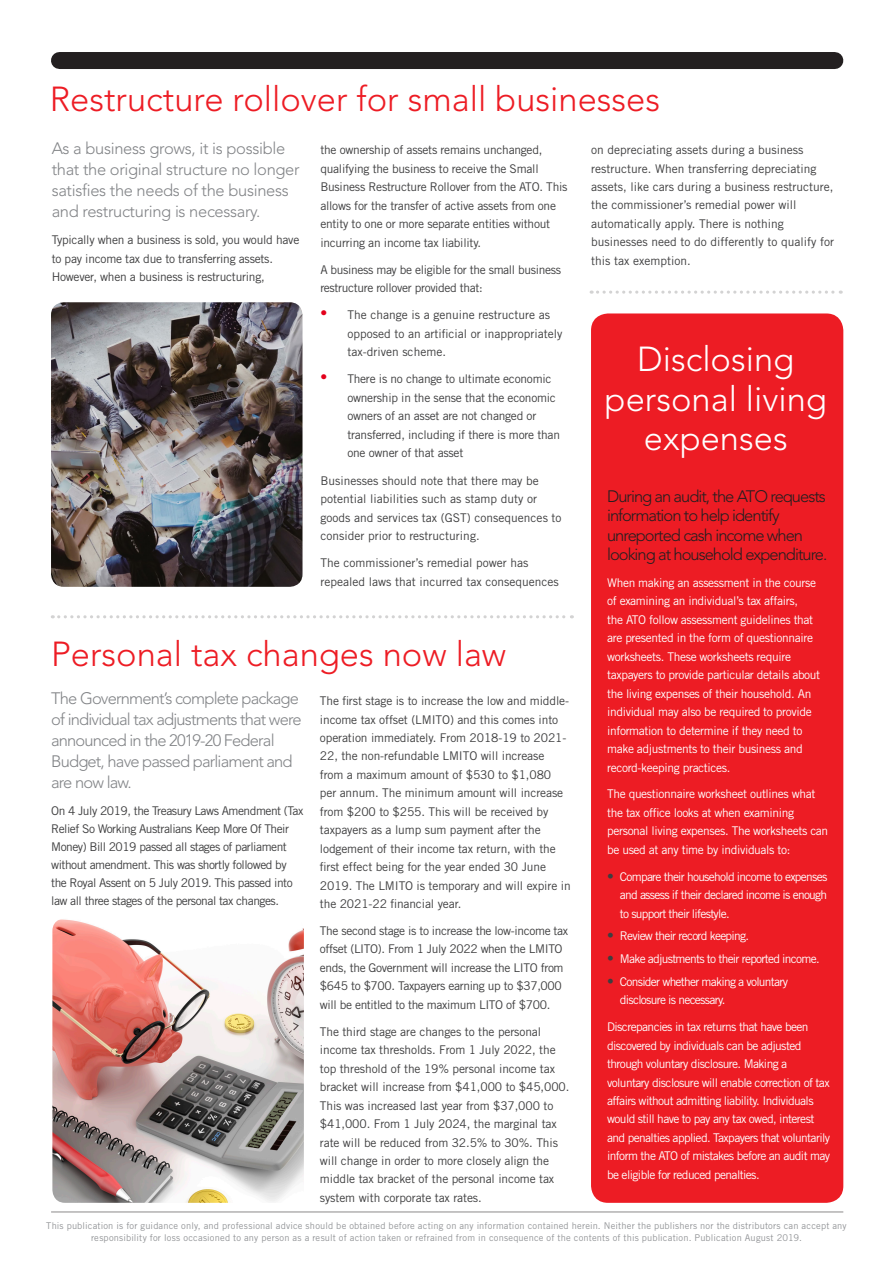
<style>
.page{position:relative;width:893px;height:1263px;background:#fff}
.page>*{position:absolute;margin:0;border:0;box-sizing:border-box;transform-origin:0 0}
.Body_Text{font:300 34.5px "Avenir LT Std";color:#ed1c24}
.t1{font:300 34.5px/39px "Avenir LT Std";color:#fff;text-align:center}
.t2{font:300 16.5px/21px "Avenir LT Std";letter-spacing:-.05em;color:#828487}
.t3{font:300 16.5px/21px "Avenir LT Std";letter-spacing:-.02em;color:#828487}
.t4{font:300 16.5px/19.5px "Avenir LT Std";letter-spacing:-.06em;color:#231f20}
.Body_Text-2{font:12px/18.5px "Trade Gothic LT Std";letter-spacing:-.01em;color:#3e3e3f}
.Body_Text-3{font:12px/18.5px "Trade Gothic LT Std";letter-spacing:-.05em;color:#fff}
.Body_Text-4{font:12px/18.5px "Trade Gothic LT Std";letter-spacing:-.03em;color:#fff}
.Body_Text-5{font:12px/18.5px "Trade Gothic LT Std";letter-spacing:-.03em;color:#3e3e3f}
.Body_Text-6{font:12px/18px "Trade Gothic LT Std";letter-spacing:-.04em;color:#3e3e3f}
.t5{font:9.3px/12px "Trade Gothic LT Std";letter-spacing:.02em;color:#939598;text-align:center}
.s1{font-family:"Myriad Pro";font-size:24px;color:#e3001b}
.s2{font-weight:300;font-size:13.5px;color:#3e3e3f}
</style>
<div class="page">
<div style="left:591px;top:313px;width:252px;height:890px;background:#ed1c24;border-radius:17px"></div>
<hr style="left:51px;top:1211px;width:792px;height:1px;background:#231f20">
<img style="left:51px;top:302px;width:251px;height:285px">
<img style="left:52px;top:919px;width:252px;height:284px">
<svg style="left:59px;top:615px;width:513px;height:3px"></svg>
<svg style="left:591px;top:290px;width:250px;height:4px"></svg>
<div style="left:59px;top:52px;width:776px;height:17px;background:#231f20"></div>
<p class="Body_Text" style="left:50px;top:79px;width:612px">Restructure rollover for small businesses</p>
<p class="t3" style="left:52px;top:138px;width:249px">As a business grows, it is possible that the original structure no longer satisfies the needs of the business and restructuring is necessary.</p>
<p class="Body_Text-2" style="left:52px;top:230px;width:249px">Typically when a business is sold, you would have to pay income tax due to transferring assets.<br>However, when a business is restructuring,</p>
<p class="Body_Text-2" style="left:320px;top:140px;width:249px">the ownership of assets remains unchanged, qualifying the business to receive the Small Business Restructure Rollover from the ATO. This allows for the transfer of active assets from one entity to one or more separate entities without incurring an income tax liability.</p>
<p class="Body_Text-5" style="left:320px;top:260px;width:242px">A business may be eligible for the small business restructure rollover provided that:</p>
<p class="Body_Text-2" style="left:347px;top:306px;width:216px;text-indent:-27px"><span class="s1">•</span> The change is a genuine restructure as opposed to an artificial or inappropriately tax-driven scheme.</p>
<p class="Body_Text-2" style="left:347px;top:370px;width:214px;text-indent:-27px"><span class="s1">•</span> There is no change to ultimate economic ownership in the sense that the economic owners of an asset are not changed or transferred, including if there is more than one owner of that asset</p>
<p class="Body_Text-2" style="left:320px;top:471px;width:243px">Businesses should note that there may be potential liabilities such as stamp duty or goods and services tax (GST) consequences to consider prior to restructuring.</p>
<p class="Body_Text-2" style="left:320px;top:553px;width:240px">The commissioner’s remedial power has repealed laws that incurred tax consequences</p>
<p class="Body_Text" style="left:51px;top:633px;width:457px">Personal tax changes now law</p>
<p class="t2" style="left:51px;top:688px;width:252px">The Government’s complete package of individual tax adjustments that were announced in the 2019-20 Federal<br>Budget, have passed parliament and are now law.</p>
<p class="Body_Text-6" style="left:51px;top:801px;width:254px">On 4 July 2019, the Treasury Laws Amendment (Tax Relief So Working Australians Keep More Of Their Money) Bill 2019 passed all stages of parliament without amendment. This was shortly followed by the Royal Assent on 5 July 2019. This passed into law all three stages of the personal tax changes.</p>
<p class="Body_Text-2" style="left:320px;top:691px;width:252px">The first stage is to increase the low and middle&shy;income tax offset (LMITO) and this comes into operation immediately. From 2018-19 to 2021- 22, the non-refundable LMITO will increase from a maximum amount of $530 to $1,080 per annum. The minimum amount will increase from $200 to $255. This will be received by taxpayers as a lump sum payment after the lodgement of their income tax return, with the first effect being for the year ended 30 June 2019. The LMITO is temporary and will expire in the 2021-22 financial year.</p>
<p class="Body_Text-5" style="left:320px;top:921px;width:250px">The second stage is to increase the low-income tax offset (LITO). From 1 July 2022 when the LMITO ends, the Government will increase the LITO from $645 to $700. Taxpayers earning up to $37,000 will be entitled to the maximum LITO of $700.</p>
<p class="Body_Text-2" style="left:320px;top:1022px;width:251px">The third stage are changes to the personal income tax thresholds. From 1 July 2022, the top threshold of the 19% personal income tax bracket will increase from $41,000 to $45,000.<br>This was increased last year from $37,000 to $41,000. From 1 July 2024, the marginal tax rate will be reduced from 32.5% to 30%. This will change in order to more closely align the middle tax bracket of the personal income tax system with corporate tax rates.</p>
<p class="Body_Text-2" style="left:591px;top:140px;width:244px">on depreciating assets during a business restructure. When transferring depreciating assets, like cars during a business restructure, the commissioner’s remedial power will automatically apply. There is nothing businesses need to do differently to qualify for this tax exemption.</p>
<p class="t1" style="left:605px;top:340px;width:224px">Disclosing personal living expenses</p>
<p class="t4" style="left:607px;top:486px;width:222px">During an audit, the ATO requests information to help identify unreported cash income when looking at household expenditure.</p>
<p class="Body_Text-4" style="left:607px;top:573px;width:215px">When making an assessment in the course of examining an individual’s tax affairs,<br>the ATO follow assessment guidelines that are presented in the form of questionnaire worksheets. These worksheets require taxpayers to provide particular details about the living expenses of their household. An individual may also be required to provide information to determine if they need to make adjustments to their business and record-keeping practices.</p>
<p class="Body_Text-4" style="left:607px;top:785px;width:223px">The questionnaire worksheet outlines what the tax office looks at when examining personal living expenses. The worksheets can be used at any time by individuals to:</p>
<p class="Body_Text-3" style="left:620px;top:867px;width:209px;text-align:justify;text-indent:-13px"><span class="s2">•</span> Compare their household income to expenses and assess if their declared income is enough to support their lifestyle.</p>
<p class="Body_Text-3" style="left:607px;top:927px;width:143px"><span class="s2">•</span> Review their record keeping.</p>
<p class="Body_Text-3" style="left:607px;top:949px;width:214px"><span class="s2">•</span> Make adjustments to their reported income.</p>
<p class="Body_Text-3" style="left:620px;top:972px;width:170px;text-indent:-13px"><span class="s2">•</span> Consider whether making a voluntary disclosure is necessary.</p>
<p class="Body_Text-3" style="left:607px;top:1017px;width:225px">Discrepancies in tax returns that have been discovered by individuals can be adjusted through voluntary disclosure. Making a voluntary disclosure will enable correction of tax affairs without admitting liability. Individuals would still have to pay any tax owed, interest and penalties applied. Taxpayers that voluntarily inform the ATO of mistakes before an audit may be eligible for reduced penalties.</p>
<p class="t5" style="left:46px;top:1219px;width:802px">This publication is for guidance only, and professional advice should be obtained before acting on any information contained herein. Neither the publishers nor the distributors can accept any responsibility for loss occasioned to any person as a result of action taken or refrained from in consequence of the contents of this publication. Publication August 2019.</p>
</div>
